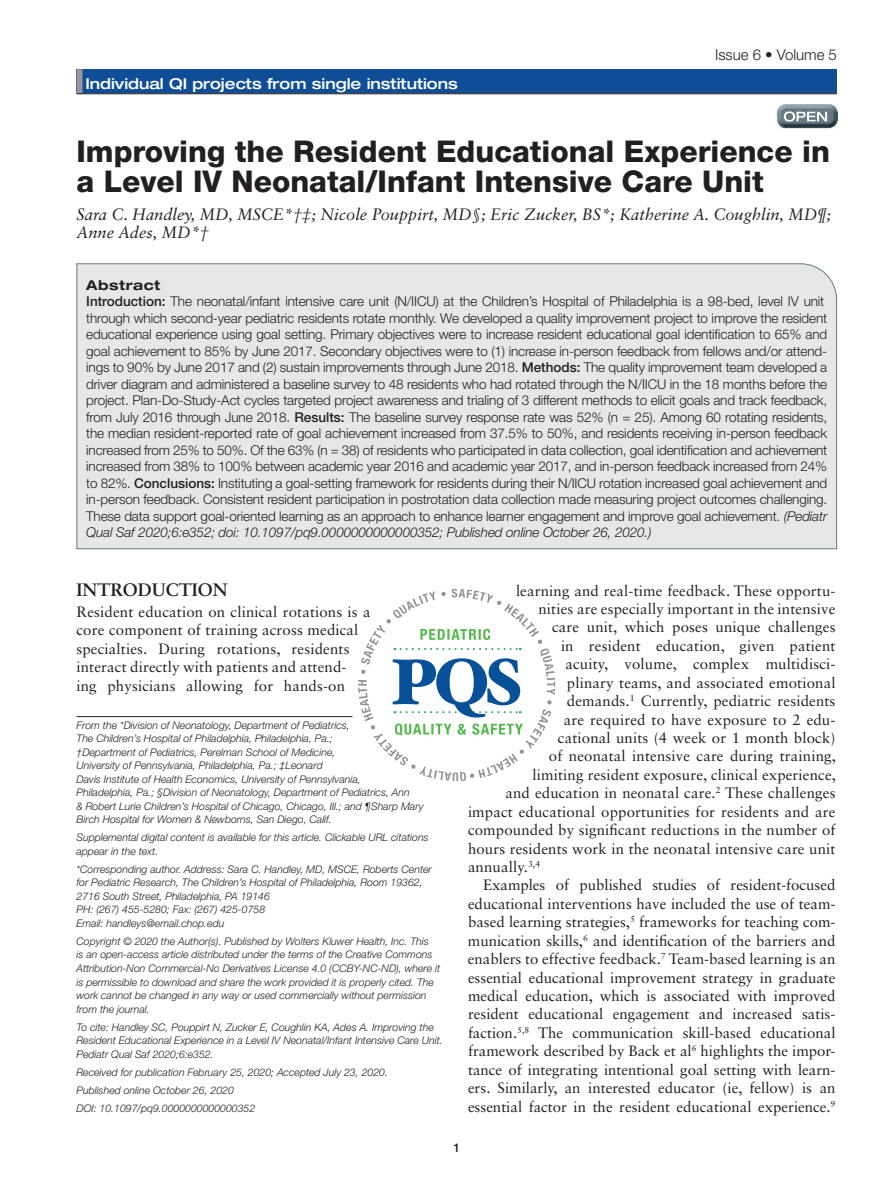
<style>
.page{position:relative;width:891px;height:1188px;background:#fff}
.page>*{position:absolute;margin:0;border:0;box-sizing:border-box;transform-origin:0 0}
.t1{font:800 30px/30.5px "Helvetica Neue LT Std";color:#231f20}
.t2{font:700 18px "Sabon LT Std";color:#231f20}
.t3{font:italic 16.5px/18.5px "Sabon LT Std";color:#231f20}
.t4{font:15px/18.5px "Sabon LT Std";letter-spacing:.01em;color:#231f20}
.t5{font:500 expanded 15px "Helvetica Neue LT Std";color:#fff}
.t6{font:300 15px "Helvetica Neue LT Std";color:#231f20}
.t7{font:300 13.5px/16.5px "Helvetica Neue LT Std";letter-spacing:-.01em;color:#231f20}
.t8{font:500 12px "Helvetica Neue LT Std";color:#231f20}
.t9{font:italic 300 10.5px/13.5px "Helvetica Neue LT Std";color:#231f20}
.s1{font-weight:700;font-stretch:expanded}
.s2{font-weight:500}
.s3{font-style:italic}
</style>
<div class="page">
<img style="left:776px;top:104px;width:61px;height:25px">
<svg style="left:784px;top:111px;width:43px;height:11px"></svg>
<div style="left:76px;top:263px;width:761px;height:287px;background:#e6e7e9"></div>
<hr style="left:76px;top:716px;width:276px;height:1px;background:#231f20">
<svg style="left:358px;top:589px;width:197px;height:192px"></svg>
<div style="left:76px;top:69px;width:761px;height:24px;background:#0f4d96"></div>
<div style="left:76px;top:69px;width:6px;height:24px;background:#95979a"></div>
<hr style="left:76px;top:93px;width:761px;height:1px;background:#231f20">
<p class="t5" style="left:86px;top:74px;width:374px">Individual QI projects from single institutions</p>
<p class="t6" style="left:715px;top:46px;width:123px">Issue 6 • Volume 5</p>
<h1 class="t1" style="left:76px;top:136px;width:755px">Improving the Resident Educational Experience in a Level IV Neonatal/Infant Intensive Care Unit</h1>
<p class="t3" style="left:76px;top:205px;width:756px">Sara C. Handley, MD, MSCE*†‡; Nicole Pouppirt, MD§; Eric Zucker, BS*; Katherine A. Coughlin, MD¶;<br>Anne Ades, MD*†</p>
<p class="t7" style="left:86px;top:276px;width:743px"><span class="s1">Abstract<br></span><span class="s2">Introduction:</span> The neonatal/infant intensive care unit (N/IICU) at the Children’s Hospital of Philadelphia is a 98-bed, level IV unit through which second-year pediatric residents rotate monthly. We developed a quality improvement project to improve the resident educational experience using goal setting. Primary objectives were to increase resident educational goal identification to 65% and goal achievement to 85% by June 2017. Secondary objectives were to (1) increase in-person feedback from fellows and/or attend&shy;ings to 90% by June 2017 and (2) sustain improvements through June 2018. <span class="s2">Methods:</span> The quality improvement team developed a driver diagram and administered a baseline survey to 48 residents who had rotated through the N/IICU in the 18 months before the project. Plan-Do-Study-Act cycles targeted project awareness and trialing of 3 different methods to elicit goals and track feedback, from July 2016 through June 2018. <span class="s2">Results:</span> The baseline survey response rate was 52% (n = 25). Among 60 rotating residents, the median resident-reported rate of goal achievement increased from 37.5% to 50%, and residents receiving in-person feedback increased from 25% to 50%. Of the 63% (n = 38) of residents who participated in data collection, goal identification and achievement increased from 38% to 100% between academic year 2016 and academic year 2017, and in-person feedback increased from 24% to 82%. <span class="s2">Conclusions:</span> Instituting a goal-setting framework for residents during their N/IICU rotation increased goal achievement and in-person feedback. Consistent resident participation in postrotation data collection made measuring project outcomes challenging.<br>These data support goal-oriented learning as an approach to enhance learner engagement and improve goal achievement. <span class="s3">(Pediatr Qual Saf 2020;6:e352; doi: 10.1097/pq9.0000000000000352; Published online October 26, 2020.)</span></p>
<h2 class="t2" style="left:76px;top:578px;width:153px">INTRODUCTION</h2>
<p class="t4" style="left:76px;top:602px;width:296px">Resident education on clinical rotations is a core component of training across medical specialties. During rotations, residents interact directly with patients and attend&shy;ing physicians allowing for hands-on</p>
<p class="t9" style="left:76px;top:718px;width:349px">From the *Division of Neonatology, Department of Pediatrics,<br>The Children’s Hospital of Philadelphia, Philadelphia, Pa.;<br>†Department of Pediatrics, Perelman School of Medicine,<br>University of Pennsylvania, Philadelphia, Pa.; ‡Leonard<br>Davis Institute of Health Economics, University of Pennsylvania,<br>Philadelphia, Pa.; §Division of Neonatology, Department of Pediatrics, Ann<br>&amp; Robert Lurie Children’s Hospital of Chicago, Chicago, Ill.; and ¶Sharp Mary Birch Hospital for Women &amp; Newborns, San Diego, Calif.</p>
<p class="t9" style="left:76px;top:831px;width:354px">Supplemental digital content is available for this article. Clickable URL citations appear in the text.</p>
<p class="t9" style="left:76px;top:862px;width:357px">*Corresponding author. Address: Sara C. Handley, MD, MSCE, Roberts Center for Pediatric Research, The Children’s Hospital of Philadelphia, Room 19362, 2716 South Street, Philadelphia, PA 19146<br>PH: (267) 455-5280; Fax: (267) 425-0758<br>Email: handleys@email.chop.edu</p>
<p class="t9" style="left:76px;top:934px;width:365px">Copyright © 2020 the Author(s). Published by Wolters Kluwer Health, Inc. This<br>is an open-access article distributed under the terms of the Creative Commons Attribution-Non Commercial-No Derivatives License 4.0 (CCBY-NC-ND), where it is permissible to download and share the work provided it is properly cited. The work cannot be changed in any way or used commercially without permission from the journal.</p>
<p class="t9" style="left:76px;top:1020px;width:368px">To cite: Handley SC, Pouppirt N, Zucker E, Coughlin KA, Ades A. Improving the<br>Resident Educational Experience in a Level IV Neonatal/Infant Intensive Care Unit.<br>Pediatr Qual Saf 2020;6:e352.</p>
<p class="t9" style="left:76px;top:1063px;width:313px;line-height:18px">Received for publication February 25, 2020; Accepted July 23, 2020.<br>Published online October 26, 2020<br>DOI: 10.1097/pq9.0000000000000352</p>
<p class="t4" style="left:516px;top:581px;width:321px">learning and real-time feedback. These opportu-</p>
<p class="t4" style="left:538px;top:599px;width:299px">nities are especially important in the intensive</p>
<p class="t4" style="left:552px;top:618px;width:285px">care unit, which poses unique challenges</p>
<p class="t4" style="left:561px;top:636px;width:276px">in resident education, given patient</p>
<p class="t4" style="left:566px;top:655px;width:272px">acuity, volume, complex multidisci-</p>
<p class="t4" style="left:567px;top:673px;width:270px">plinary teams, and associated emotional</p>
<p class="t4" style="left:567px;top:692px;width:270px">demands.<sup>1</sup> Currently, pediatric residents</p>
<p class="t4" style="left:564px;top:710px;width:273px">are required to have exposure to 2 edu-</p>
<p class="t4" style="left:558px;top:728px;width:279px">cational units (4 week or 1 month block)</p>
<p class="t4" style="left:549px;top:747px;width:289px">of neonatal intensive care during training,</p>
<p class="t4" style="left:532px;top:765px;width:305px">limiting resident exposure, clinical experience,</p>
<p class="t4" style="left:505px;top:784px;width:332px">and education in neonatal care.<sup>2</sup> These challenges</p>
<p class="t4" style="left:468px;top:802px;width:369px">impact educational opportunities for residents and are</p>
<p class="t4" style="left:468px;top:821px;width:369px">compounded by significant reductions in the number of</p>
<p class="t4" style="left:468px;top:839px;width:369px">hours residents work in the neonatal intensive care unit</p>
<p class="t4" style="left:468px;top:857px;width:74px">annually.<sup>3,4</sup></p>
<p class="t4" style="left:483px;top:876px;width:354px">Examples of published studies of resident-focused</p>
<p class="t4" style="left:468px;top:894px;width:369px">educational interventions have included the use of team-</p>
<p class="t4" style="left:468px;top:913px;width:369px">based learning strategies,<sup>5</sup> frameworks for teaching com-</p>
<p class="t4" style="left:468px;top:931px;width:369px">munication skills,<sup>6</sup> and identification of the barriers and</p>
<p class="t4" style="left:468px;top:950px;width:369px">enablers to effective feedback.<sup>7</sup> Team-based learning is an</p>
<p class="t4" style="left:468px;top:968px;width:369px">essential educational improvement strategy in graduate</p>
<p class="t4" style="left:468px;top:986px;width:369px">medical education, which is associated with improved</p>
<p class="t4" style="left:468px;top:1005px;width:369px">resident educational engagement and increased satis-</p>
<p class="t4" style="left:468px;top:1023px;width:369px">faction.<sup>5,8</sup> The communication skill-based educational</p>
<p class="t4" style="left:468px;top:1042px;width:369px">framework described by Back et al<sup>6</sup> highlights the impor-</p>
<p class="t4" style="left:468px;top:1060px;width:369px">tance of integrating intentional goal setting with learn-</p>
<p class="t4" style="left:468px;top:1079px;width:369px">ers. Similarly, an interested educator (ie, fellow) is an</p>
<p class="t4" style="left:468px;top:1097px;width:369px">essential factor in the resident educational experience.<sup>9</sup></p>
<p class="t8" style="left:453px;top:1140px;width:8px">1</p>
</div>
